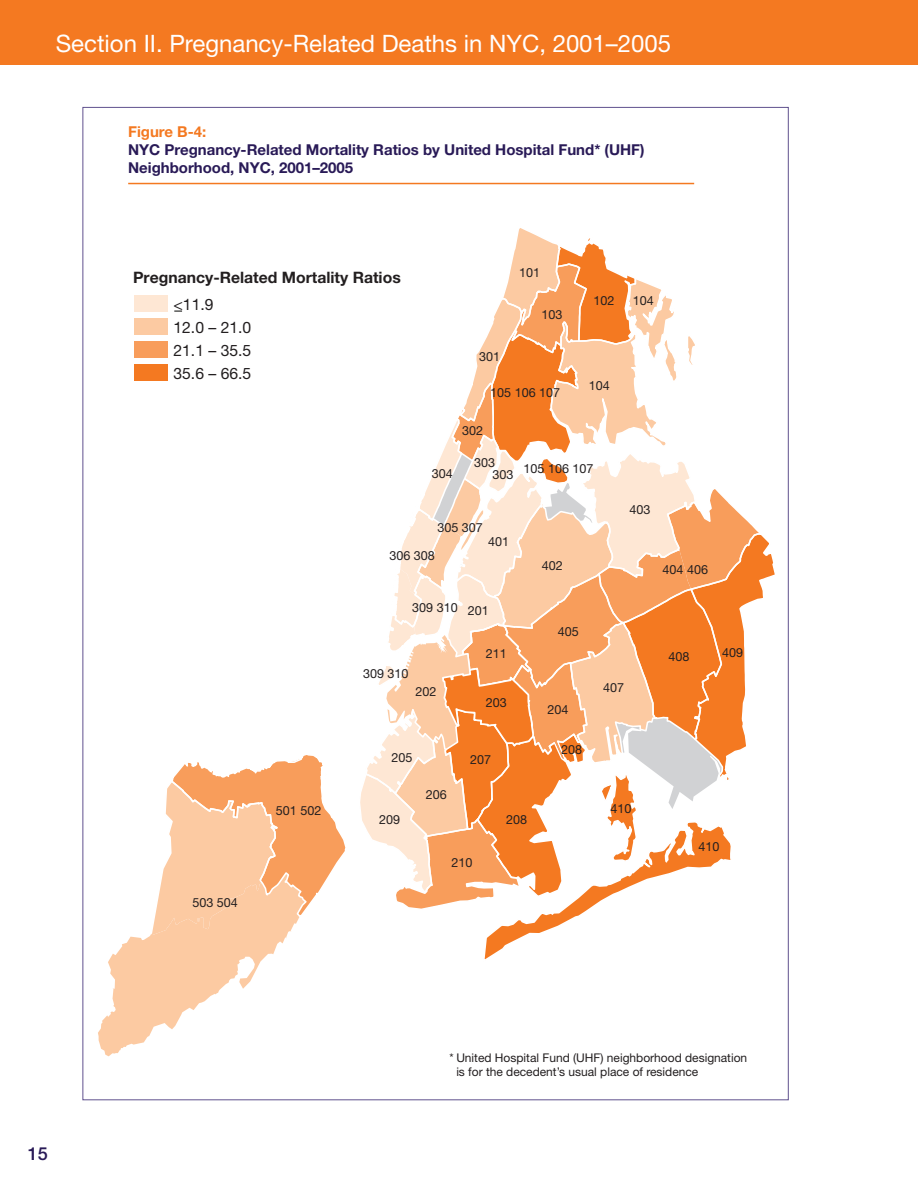
<style>
.page{position:relative;width:918px;height:1188px;background:#fff}
.page>*{position:absolute;margin:0;border:0;box-sizing:border-box;transform-origin:0 0}
.t1{font:24px "Helvetica Neue";color:#fff}
.t2{font:500 18px "Helvetica Neue";color:#291a57}
.t3{font:700 15.75px "Helvetica Neue";color:#231f20}
.t4{font:15.75px/23px "Helvetica Neue";color:#231f20}
.t5{font:700 15px/18px "Helvetica Neue";color:#291a57}
.t6{font:700 15px "Helvetica Neue";color:#f47921}
.t7{font:12.6px "Helvetica Neue";color:#231f20}
.t8{font:12px/14.4px "Helvetica Neue";color:#231f20}
</style>
<div class="page">
<div style="left:0;top:0;width:918px;height:65px;background:#f47921"></div>
<svg style="left:98px;top:755px;width:248px;height:301px"></svg>
<svg style="left:484px;top:911px;width:102px;height:49px"></svg>
<div style="left:134px;top:295px;width:33px;height:17px;background:#fee7d4"></div>
<div style="left:134px;top:319px;width:33px;height:16px;background:#fccaa2"></div>
<div style="left:134px;top:341px;width:33px;height:17px;background:#f89d5b"></div>
<div style="left:134px;top:364px;width:33px;height:17px;background:#f47921"></div>
<svg style="left:360px;top:228px;width:415px;height:683px"></svg>
<hr style="left:128px;top:183px;width:566px;height:1px;background:#f47921">
<h1 class="t1" style="left:56px;top:35px;width:617px">Section II. Pregnancy-Related Deaths in NYC, 2001–2005</h1>
<p class="t6" style="left:128px;top:127px;width:80px">Figure B-4:</p>
<p class="t5" style="left:128px;top:142px;width:518px">NYC Pregnancy-Related Mortality Ratios by United Hospital Fund* (UHF)<br>Neighborhood, NYC, 2001–2005</p>
<p class="t3" style="left:133px;top:271px;width:269px">Pregnancy-Related Mortality Ratios</p>
<p class="t4" style="left:173px;top:294px;width:79px">&lt;11.9<br>12.0 – 21.0<br>21.1 – 35.5<br>35.6 – 66.5</p>
<p class="t7" style="left:519px;top:268px;width:23px">101</p>
<p class="t7" style="left:479px;top:352px;width:23px">301</p>
<p class="t7" style="left:542px;top:310px;width:23px">103</p>
<p class="t7" style="left:490px;top:388px;width:72px">105 106 107</p>
<p class="t7" style="left:594px;top:296px;width:23px">102</p>
<p class="t7" style="left:633px;top:296px;width:23px">104</p>
<p class="t7" style="left:589px;top:381px;width:23px">104</p>
<p class="t7" style="left:432px;top:469px;width:23px">304</p>
<p class="t7" style="left:462px;top:426px;width:23px">302</p>
<p class="t7" style="left:474px;top:458px;width:23px">303</p>
<p class="t7" style="left:493px;top:470px;width:23px">303</p>
<p class="t7" style="left:524px;top:464px;width:72px">105 106 107</p>
<p class="t7" style="left:437px;top:523px;width:47px">305 307</p>
<p class="t7" style="left:389px;top:551px;width:47px">306 308</p>
<p class="t7" style="left:488px;top:537px;width:23px">401</p>
<p class="t7" style="left:542px;top:561px;width:23px">402</p>
<p class="t7" style="left:629px;top:505px;width:23px">403</p>
<p class="t7" style="left:412px;top:603px;width:78px">309 310 201</p>
<p class="t7" style="left:363px;top:669px;width:47px">309 310</p>
<p class="t7" style="left:415px;top:687px;width:23px">202</p>
<p class="t7" style="left:486px;top:649px;width:23px">211</p>
<p class="t7" style="left:486px;top:698px;width:23px">203</p>
<p class="t7" style="left:558px;top:627px;width:23px">405</p>
<p class="t7" style="left:548px;top:705px;width:23px">204</p>
<p class="t7" style="left:603px;top:683px;width:23px">407</p>
<p class="t7" style="left:663px;top:565px;width:47px">404 406</p>
<p class="t7" style="left:669px;top:652px;width:23px">408</p>
<p class="t7" style="left:722px;top:648px;width:23px">409</p>
<p class="t7" style="left:276px;top:806px;width:47px">501 502</p>
<p class="t7" style="left:392px;top:753px;width:23px">205</p>
<p class="t7" style="left:379px;top:815px;width:23px">209</p>
<p class="t7" style="left:426px;top:790px;width:23px">206</p>
<p class="t7" style="left:470px;top:755px;width:23px">207</p>
<p class="t7" style="left:452px;top:858px;width:23px">210</p>
<p class="t7" style="left:506px;top:815px;width:23px">208</p>
<p class="t7" style="left:561px;top:745px;width:23px">208</p>
<p class="t7" style="left:610px;top:804px;width:23px">410</p>
<p class="t7" style="left:698px;top:842px;width:23px">410</p>
<p class="t7" style="left:192px;top:898px;width:47px">503 504</p>
<h2 class="t2" style="left:28px;top:1148px;width:21px">15</h2>
<p class="t8" style="left:456px;top:1051px;width:292px;text-indent:-7px">* United Hospital Fund (UHF) neighborhood designation is for the decedent’s usual place of residence</p>
</div>
